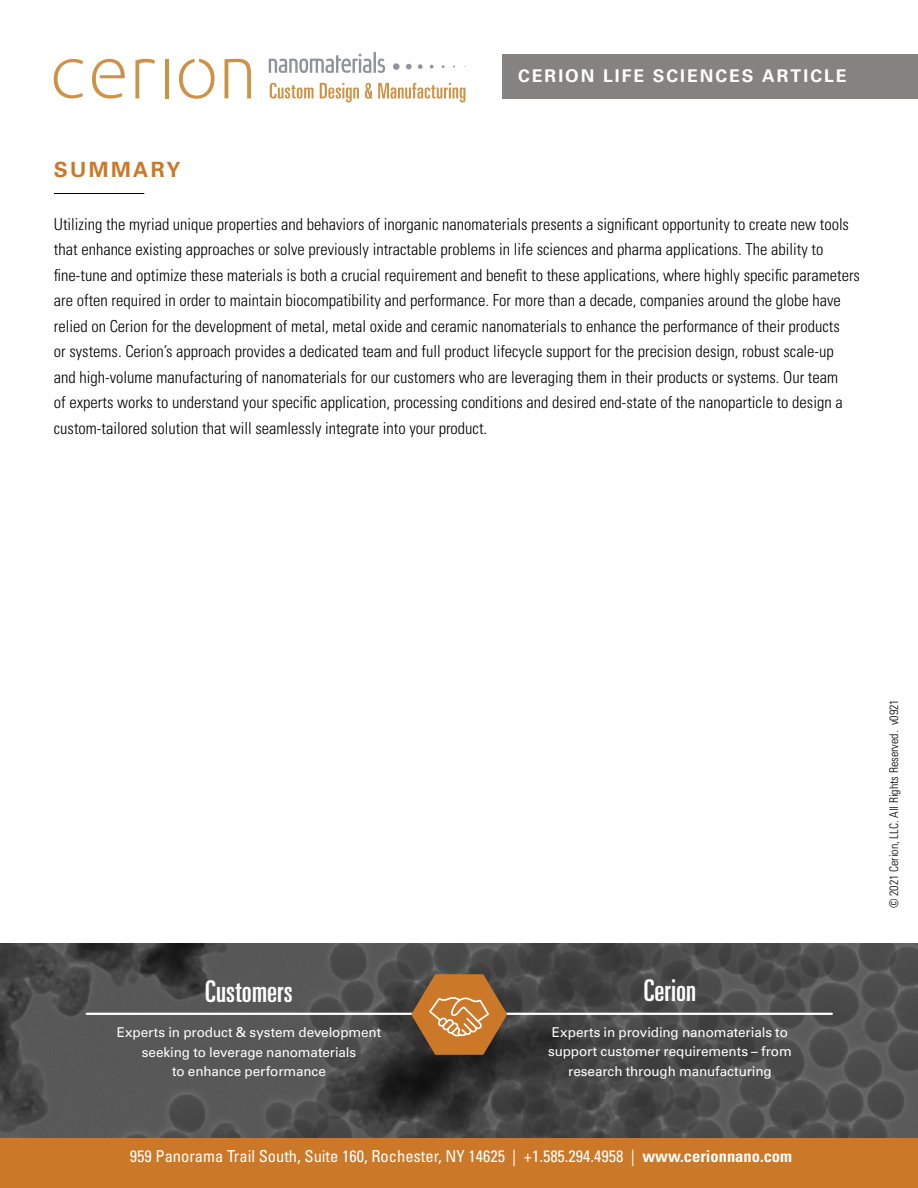
<style>
.page{position:relative;width:918px;height:1188px;background:#fff}
.page>*{position:absolute;margin:0;border:0;box-sizing:border-box;transform-origin:0 0}
.t1{font:ultra-condensed 30px "Univers LT Std";color:#fff}
.t2{font:700 21px "Univers LT Std";letter-spacing:.11em;color:#cc7829}
.t3{font:700 17.55px "Univers LT Std";letter-spacing:.115em;color:#fff}
.t4{font:300 condensed 16.5px/25.5px "Univers LT Std";color:#000}
.t5{font:condensed 16.5px "Univers LT Std";color:#fff}
.t6{font:13.5px/19.5px "Univers LT Std";letter-spacing:-.005em;color:#fff;text-align:center}
.t7{font:300 condensed 12px "Univers LT Std";color:#000}
.s1{font-weight:700}
</style>
<div class="page">
<div style="left:0;top:1137px;width:918px;height:51px;background:#cc7829"></div>
<div style="left:502px;top:54px;width:416px;height:44px;background:#848382"></div>
<svg style="left:269px;top:52px;width:116px;height:21px"></svg>
<svg style="left:54px;top:59px;width:29px;height:39px"></svg>
<svg style="left:92px;top:59px;width:33px;height:40px"></svg>
<svg style="left:135px;top:59px;width:20px;height:39px"></svg>
<hr style="left:165px;top:59px;width:4px;height:40px;background:#ce9246">
<svg style="left:225px;top:58px;width:26px;height:40px"></svg>
<svg style="left:179px;top:59px;width:36px;height:40px"></svg>
<svg style="left:430px;top:65px;width:4px;height:3px"></svg>
<svg style="left:418px;top:64px;width:5px;height:5px"></svg>
<svg style="left:406px;top:64px;width:6px;height:5px"></svg>
<div style="left:393px;top:63px;width:7px;height:7px;background:#929399;border-radius:50%"></div>
<svg style="left:270px;top:83px;width:44px;height:16px"></svg>
<svg style="left:320px;top:83px;width:39px;height:20px"></svg>
<svg style="left:365px;top:83px;width:7px;height:16px"></svg>
<svg style="left:378px;top:83px;width:87px;height:20px"></svg>
<hr style="left:54px;top:193px;width:90px;height:1px;background:#000">
<svg style="left:0;top:943px;width:918px;height:194px;background:#4c4c4c"></svg>
<hr style="left:87px;top:1013px;width:745px;height:2px;background:#fff">
<svg style="left:411px;top:974px;width:96px;height:81px;background:#aa703b"></svg>
<p class="t2" style="left:54px;top:158px;width:128px">SUMMARY</p>
<p class="t3" style="left:518px;top:66px;width:330px">CERION LIFE SCIENCES ARTICLE</p>
<p class="t4" style="left:54px;top:211px;width:808px">Utilizing the myriad unique properties and behaviors of inorganic nanomaterials presents a significant opportunity to create new tools that enhance existing approaches or solve previously intractable problems in life sciences and pharma applications. The ability to fine-tune and optimize these materials is both a crucial requirement and benefit to these applications, where highly specific parameters are often required in order to maintain biocompatibility and performance. For more than a decade, companies around the globe have relied on Cerion for the development of metal, metal oxide and ceramic nanomaterials to enhance the performance of their products<br>or systems. Cerion’s approach provides a dedicated team and full product lifecycle support for the precision design, robust scale-up<br>and high-volume manufacturing of nanomaterials for our customers who are leveraging them in their products or systems. Our team<br>of experts works to understand your specific application, processing conditions and desired end-state of the nanoparticle to design a custom-tailored solution that will seamlessly integrate into your product.</p>
<h1 class="t1" style="left:205px;top:974px;width:89px">Customers</h1>
<p class="t6" style="left:117px;top:1023px;width:266px">Experts in product &amp; system development seeking to leverage nanomaterials<br>to enhance performance</p>
<h1 class="t1" style="left:644px;top:973px;width:54px">Cerion</h1>
<p class="t6" style="left:548px;top:1022px;width:245px">Experts in providing nanomaterials to support customer requirements – from research through manufacturing</p>
<p class="t5" style="left:130px;top:1146px;width:664px">959 Panorama Trail South, Suite 160, Rochester, NY 14625 | +1.585.294.4958 | <span class="s1">www.cerionnano.com</span></p>
<p class="t7" style="left:887px;top:908px;width:210px;rotate:-90deg">© 2021 Cerion, LLC. All Rights Reserved. v0921</p>
</div>
